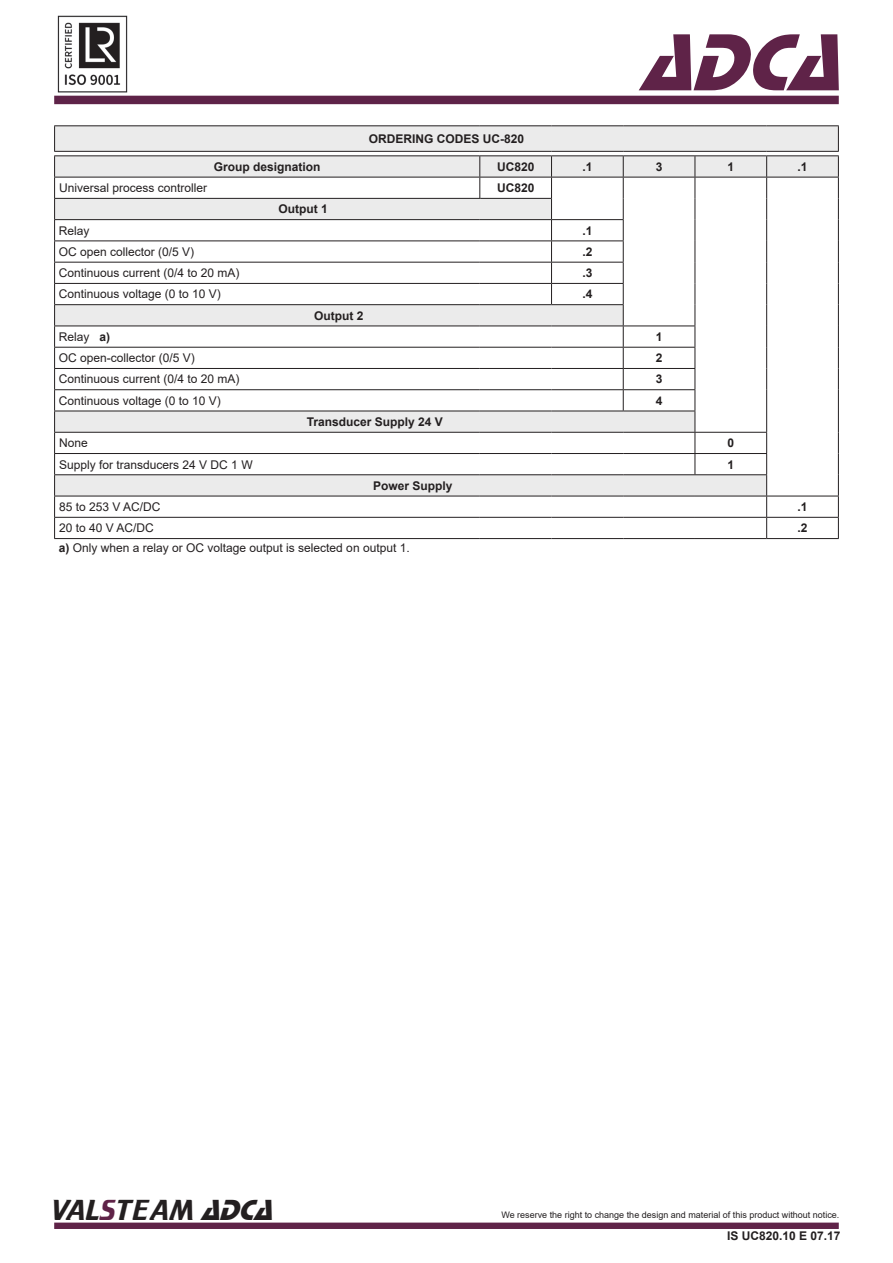
<style>
.page{position:relative;width:893px;height:1263px;background:#fff}
.page>*{position:absolute;margin:0;border:0;box-sizing:border-box;transform-origin:0 0}
.t1{font:italic 84px "Stop D";color:#5f2348}
.t2{font:30px "Trekker";color:#231f20}
.t3{font:12px "Arial";color:#231f20}
.t4{font:700 12px "Arial";color:#231f20}
.t5{font:9px "Arial";color:#231f20}
.s1{font-weight:700}
.s2{color:#5f2348}
.s3{font-family:"Stop D";font-style:italic}
</style>
<div class="page">
<div style="left:54px;top:96px;width:785px;height:8px;background:#5e2348"></div>
<div style="left:54px;top:1222px;width:785px;height:7px;background:#5f2348;border:2px solid #5f2348"></div>
<img style="left:57px;top:16px;width:71px;height:76px">
<svg style="left:55px;top:126px;width:783px;height:370px"></svg>
<hr style="left:480px;top:198px;width:71px;height:1px;background:#231f20">
<svg style="left:479px;top:156px;width:1px;height:42px"></svg>
<hr style="left:54px;top:198px;width:426px;height:1px;background:#231f20">
<hr style="left:54px;top:219px;width:426px;height:1px;background:#231f20">
<hr style="left:480px;top:219px;width:71px;height:1px;background:#231f20">
<hr style="left:54px;top:240px;width:426px;height:1px;background:#231f20">
<hr style="left:480px;top:240px;width:71px;height:1px;background:#231f20">
<hr style="left:54px;top:262px;width:426px;height:1px;background:#231f20">
<hr style="left:480px;top:262px;width:71px;height:1px;background:#231f20">
<hr style="left:54px;top:283px;width:426px;height:1px;background:#231f20">
<hr style="left:480px;top:283px;width:71px;height:1px;background:#231f20">
<hr style="left:54px;top:304px;width:426px;height:1px;background:#231f20">
<hr style="left:480px;top:304px;width:71px;height:1px;background:#231f20">
<hr style="left:54px;top:326px;width:426px;height:1px;background:#231f20">
<hr style="left:480px;top:326px;width:71px;height:1px;background:#231f20">
<hr style="left:551px;top:326px;width:72px;height:1px;background:#231f20">
<hr style="left:551px;top:219px;width:73px;height:1px;background:#231f20">
<hr style="left:623px;top:326px;width:72px;height:1px;background:#231f20">
<hr style="left:551px;top:240px;width:73px;height:1px;background:#231f20">
<hr style="left:551px;top:262px;width:73px;height:1px;background:#231f20">
<hr style="left:551px;top:283px;width:73px;height:1px;background:#231f20">
<hr style="left:551px;top:304px;width:73px;height:1px;background:#231f20">
<hr style="left:623px;top:347px;width:72px;height:1px;background:#231f20">
<hr style="left:623px;top:368px;width:72px;height:1px;background:#231f20">
<hr style="left:623px;top:389px;width:72px;height:1px;background:#231f20">
<hr style="left:623px;top:411px;width:72px;height:1px;background:#231f20">
<svg style="left:551px;top:156px;width:1px;height:148px"></svg>
<svg style="left:623px;top:156px;width:1px;height:255px"></svg>
<hr style="left:54px;top:347px;width:426px;height:1px;background:#231f20">
<hr style="left:480px;top:347px;width:71px;height:1px;background:#231f20">
<hr style="left:551px;top:347px;width:72px;height:1px;background:#231f20">
<hr style="left:54px;top:368px;width:426px;height:1px;background:#231f20">
<hr style="left:480px;top:368px;width:71px;height:1px;background:#231f20">
<hr style="left:551px;top:368px;width:72px;height:1px;background:#231f20">
<hr style="left:54px;top:389px;width:426px;height:1px;background:#231f20">
<hr style="left:480px;top:389px;width:71px;height:1px;background:#231f20">
<hr style="left:551px;top:389px;width:72px;height:1px;background:#231f20">
<hr style="left:54px;top:411px;width:426px;height:1px;background:#231f20">
<hr style="left:480px;top:411px;width:71px;height:1px;background:#231f20">
<hr style="left:551px;top:411px;width:72px;height:1px;background:#231f20">
<hr style="left:54px;top:432px;width:426px;height:1px;background:#231f20">
<hr style="left:480px;top:432px;width:71px;height:1px;background:#231f20">
<hr style="left:551px;top:432px;width:72px;height:1px;background:#231f20">
<hr style="left:623px;top:432px;width:72px;height:1px;background:#231f20">
<hr style="left:695px;top:432px;width:72px;height:1px;background:#231f20">
<hr style="left:54px;top:453px;width:426px;height:1px;background:#231f20">
<hr style="left:480px;top:453px;width:71px;height:1px;background:#231f20">
<hr style="left:551px;top:453px;width:72px;height:1px;background:#231f20">
<hr style="left:623px;top:453px;width:72px;height:1px;background:#231f20">
<hr style="left:695px;top:453px;width:72px;height:1px;background:#231f20">
<svg style="left:695px;top:156px;width:1px;height:318px"></svg>
<svg style="left:766px;top:156px;width:1px;height:382px"></svg>
<svg style="left:838px;top:126px;width:1px;height:412px"></svg>
<hr style="left:695px;top:474px;width:72px;height:1px;background:#231f20">
<hr style="left:767px;top:496px;width:72px;height:1px;background:#231f20">
<hr style="left:767px;top:517px;width:72px;height:1px;background:#231f20">
<hr style="left:54px;top:474px;width:426px;height:1px;background:#231f20">
<hr style="left:480px;top:474px;width:71px;height:1px;background:#231f20">
<hr style="left:551px;top:474px;width:72px;height:1px;background:#231f20">
<hr style="left:623px;top:474px;width:72px;height:1px;background:#231f20">
<hr style="left:54px;top:496px;width:426px;height:1px;background:#231f20">
<hr style="left:480px;top:496px;width:71px;height:1px;background:#231f20">
<hr style="left:551px;top:496px;width:72px;height:1px;background:#231f20">
<hr style="left:623px;top:496px;width:72px;height:1px;background:#231f20">
<hr style="left:695px;top:496px;width:72px;height:1px;background:#231f20">
<hr style="left:54px;top:517px;width:426px;height:1px;background:#231f20">
<hr style="left:480px;top:517px;width:71px;height:1px;background:#231f20">
<hr style="left:551px;top:517px;width:72px;height:1px;background:#231f20">
<hr style="left:623px;top:517px;width:72px;height:1px;background:#231f20">
<hr style="left:695px;top:517px;width:72px;height:1px;background:#231f20">
<hr style="left:54px;top:125px;width:426px;height:1px;background:#231f20">
<hr style="left:480px;top:125px;width:71px;height:1px;background:#231f20">
<hr style="left:551px;top:125px;width:72px;height:1px;background:#231f20">
<hr style="left:623px;top:125px;width:72px;height:1px;background:#231f20">
<hr style="left:695px;top:125px;width:72px;height:1px;background:#231f20">
<hr style="left:767px;top:125px;width:72px;height:1px;background:#231f20">
<hr style="left:54px;top:151px;width:426px;height:1px;background:#231f20">
<hr style="left:480px;top:151px;width:71px;height:1px;background:#231f20">
<hr style="left:551px;top:151px;width:72px;height:1px;background:#231f20">
<hr style="left:623px;top:151px;width:72px;height:1px;background:#231f20">
<hr style="left:695px;top:151px;width:72px;height:1px;background:#231f20">
<hr style="left:767px;top:151px;width:72px;height:1px;background:#231f20">
<hr style="left:54px;top:155px;width:426px;height:1px;background:#231f20">
<svg style="left:54px;top:126px;width:1px;height:412px"></svg>
<hr style="left:480px;top:155px;width:71px;height:1px;background:#231f20">
<hr style="left:551px;top:155px;width:72px;height:1px;background:#231f20">
<hr style="left:623px;top:155px;width:72px;height:1px;background:#231f20">
<hr style="left:695px;top:155px;width:72px;height:1px;background:#231f20">
<hr style="left:767px;top:155px;width:72px;height:1px;background:#231f20">
<hr style="left:54px;top:177px;width:426px;height:1px;background:#231f20">
<hr style="left:480px;top:177px;width:71px;height:1px;background:#231f20">
<hr style="left:551px;top:177px;width:72px;height:1px;background:#231f20">
<hr style="left:623px;top:177px;width:72px;height:1px;background:#231f20">
<hr style="left:695px;top:177px;width:72px;height:1px;background:#231f20">
<hr style="left:767px;top:177px;width:72px;height:1px;background:#231f20">
<hr style="left:54px;top:538px;width:426px;height:1px;background:#231f20">
<hr style="left:480px;top:538px;width:71px;height:1px;background:#231f20">
<hr style="left:551px;top:538px;width:72px;height:1px;background:#231f20">
<hr style="left:623px;top:538px;width:72px;height:1px;background:#231f20">
<hr style="left:695px;top:538px;width:72px;height:1px;background:#231f20">
<hr style="left:767px;top:538px;width:72px;height:1px;background:#231f20">
<p class="t4" style="left:369px;top:130px;width:157px">ORDERING CODES UC-820</p>
<h1 class="t1" style="left:640px;top:14px;width:227px">ADCA</h1>
<p class="t4" style="left:214px;top:158px;width:108px">Group designation</p>
<p class="t4" style="left:497px;top:158px;width:39px">UC820</p>
<p class="t4" style="left:582px;top:158px;width:12px">.1</p>
<p class="t4" style="left:656px;top:158px;width:8px">3</p>
<p class="t4" style="left:727px;top:158px;width:8px">1</p>
<p class="t4" style="left:797px;top:158px;width:12px">.1</p>
<p class="t3" style="left:59px;top:180px;width:150px">Universal process controller</p>
<p class="t4" style="left:497px;top:179px;width:39px">UC820</p>
<p class="t4" style="left:278px;top:201px;width:51px">Output 1</p>
<p class="t3" style="left:59px;top:222px;width:32px">Relay</p>
<p class="t4" style="left:582px;top:222px;width:12px">.1</p>
<p class="t3" style="left:59px;top:243px;width:137px">OC open collector (0/5 V)</p>
<p class="t4" style="left:582px;top:243px;width:12px">.2</p>
<p class="t3" style="left:59px;top:265px;width:182px">Continuous current (0/4 to 20 mA)</p>
<p class="t4" style="left:582px;top:264px;width:12px">.3</p>
<p class="t3" style="left:59px;top:286px;width:164px">Continuous voltage (0 to 10 V)</p>
<p class="t4" style="left:582px;top:286px;width:12px">.4</p>
<p class="t4" style="left:314px;top:307px;width:51px">Output 2</p>
<p class="t3" style="left:59px;top:328px;width:53px">Relay <span class="s1">a)</span></p>
<p class="t4" style="left:656px;top:328px;width:8px">1</p>
<p class="t3" style="left:59px;top:350px;width:138px">OC open-collector (0/5 V)</p>
<p class="t4" style="left:656px;top:349px;width:8px">2</p>
<p class="t3" style="left:59px;top:371px;width:182px">Continuous current (0/4 to 20 mA)</p>
<p class="t4" style="left:656px;top:371px;width:8px">3</p>
<p class="t3" style="left:59px;top:392px;width:164px">Continuous voltage (0 to 10 V)</p>
<p class="t4" style="left:656px;top:392px;width:8px">4</p>
<p class="t4" style="left:307px;top:413px;width:138px">Transducer Supply 24 V</p>
<p class="t3" style="left:59px;top:435px;width:30px">None</p>
<p class="t4" style="left:727px;top:435px;width:8px">0</p>
<p class="t3" style="left:59px;top:456px;width:195px">Supply for transducers 24 V DC 1 W</p>
<p class="t4" style="left:727px;top:456px;width:8px">1</p>
<p class="t4" style="left:373px;top:477px;width:81px">Power Supply</p>
<p class="t3" style="left:59px;top:499px;width:103px">85 to 253 V AC/DC</p>
<p class="t4" style="left:797px;top:498px;width:12px">.1</p>
<p class="t3" style="left:59px;top:520px;width:96px">20 to 40 V AC/DC</p>
<p class="t4" style="left:797px;top:520px;width:12px">.2</p>
<p class="t3" style="left:59px;top:539px;width:352px"><span class="s1">a)</span> Only when a relay or OC voltage output is selected on output 1.</p>
<h2 class="t2" style="left:51px;top:1193px;width:232px">VAL<span class="s2">S</span>TEAM <span class="s3">ADCA</span></h2>
<p class="t5" style="left:501px;top:1209px;width:340px">We reserve the right to change the design and material of this product without notice.</p>
<p class="t4" style="left:727px;top:1227px;width:115px">IS UC820.10 E 07.17</p>
</div>
